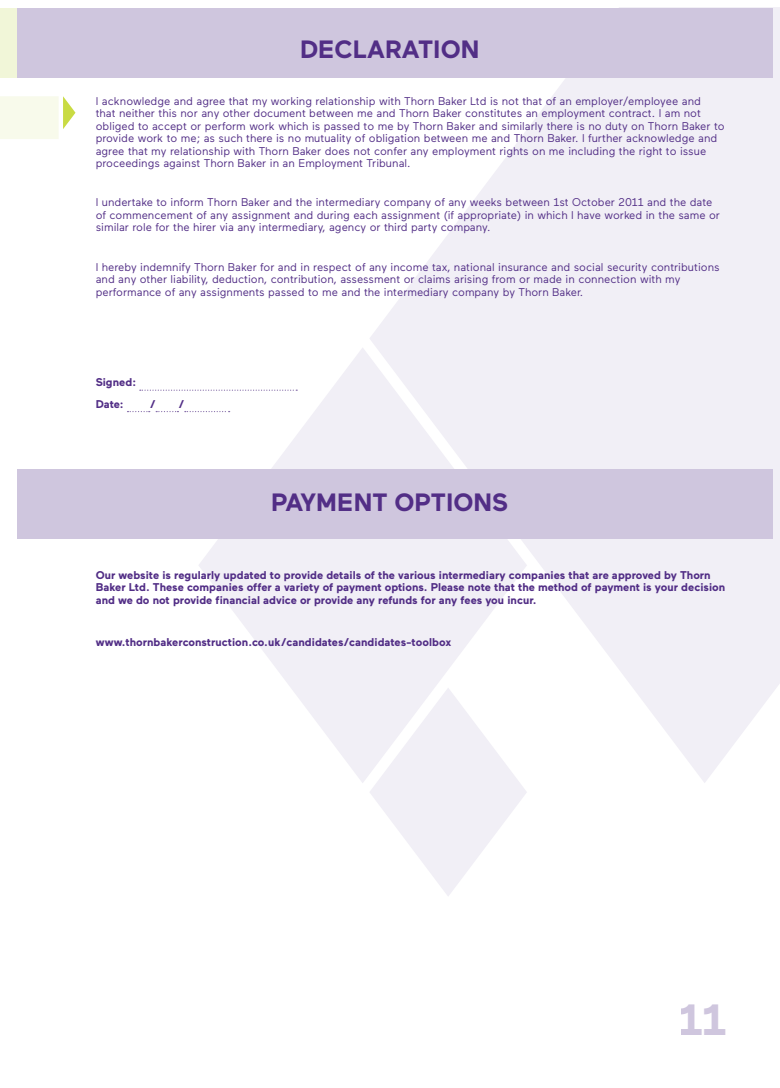
<style>
.page{position:relative;width:780px;height:1088px;background:#fff}
.page>*{position:absolute;margin:0;border:0;box-sizing:border-box;transform-origin:0 0}
.t1{font:700 43.62px "Maax";color:#cfc6de}
.Section_Heading{font:700 25px "Maax";color:#522e86}
.Body_Copy{font:11.25px/12.5px "Maax";color:#522e86}
.t2{font:700 11.25px/12.5px "Maax";color:#522e86}
</style>
<div class="page">
<div style="left:0;top:8px;width:18px;height:69px;background:#f1f6d8"></div>
<svg style="left:370px;top:783px;width:157px;height:113px"></svg>
<svg style="left:369px;top:7px;width:411px;height:776px;fill:#f1eff6"></svg>
<svg style="left:198px;top:347px;width:329px;height:436px;fill:#f1eff6"></svg>
<svg style="left:0;top:96px;width:75px;height:43px"></svg>
<div style="left:18px;top:8px;width:754px;height:69px;background:#cfc6de"></div>
<div style="left:18px;top:469px;width:754px;height:69px;background:#cfc6de"></div>
<svg style="left:140px;top:390px;width:157px;height:1px"></svg>
<svg style="left:127px;top:411px;width:23px;height:1px"></svg>
<svg style="left:156px;top:411px;width:22px;height:1px"></svg>
<svg style="left:185px;top:411px;width:45px;height:1px"></svg>
<p class="Section_Heading" style="left:300px;top:36px;width:181px">DECLARATION</p>
<p class="Body_Copy" style="left:96px;top:94px;width:630px">I acknowledge and agree that my working relationship with Thorn Baker Ltd is not that of an employer/employee and<br>that neither this nor any other document between me and Thorn Baker constitutes an employment contract. I am not obliged to accept or perform work which is passed to me by Thorn Baker and similarly there is no duty on Thorn Baker to provide work to me; as such there is no mutuality of obligation between me and Thorn Baker. I further acknowledge and agree that my relationship with Thorn Baker does not confer any employment rights on me including the right to issue proceedings against Thorn Baker in an Employment Tribunal.</p>
<p class="Body_Copy" style="left:96px;top:196px;width:625px">I undertake to inform Thorn Baker and the intermediary company of any weeks between 1st October 2011 and the date of commencement of any assignment and during each assignment (if appropriate) in which I have worked in the same or similar role for the hirer via any intermediary, agency or third party company.</p>
<p class="Body_Copy" style="left:96px;top:260px;width:625px">I hereby indemnify Thorn Baker for and in respect of any income tax, national insurance and social security contributions and any other liability, deduction, contribution, assessment or claims arising from or made in connection with my performance of any assignments passed to me and the intermediary company by Thorn Baker.</p>
<p class="t2" style="left:96px;top:372px;width:42px;line-height:21.4px">Signed:<br>Date:</p>
<p class="t2" style="left:149px;top:398px;width:8px">/</p>
<p class="t2" style="left:178px;top:398px;width:8px">/</p>
<p class="Section_Heading" style="left:271px;top:489px;width:239px">PAYMENT OPTIONS</p>
<p class="t2" style="left:96px;top:569px;width:631px">Our website is regularly updated to provide details of the various intermediary companies that are approved by Thorn<br>Baker Ltd. These companies offer a variety of payment options. Please note that the method of payment is your decision and we do not provide financial advice or provide any refunds for any fees you incur.</p>
<p class="t2" style="left:96px;top:636px;width:357px">www.thornbakerconstruction.co.uk/candidates/candidates-toolbox</p>
<h1 class="t1" style="left:678px;top:996px;width:49px">11</h1>
</div>
